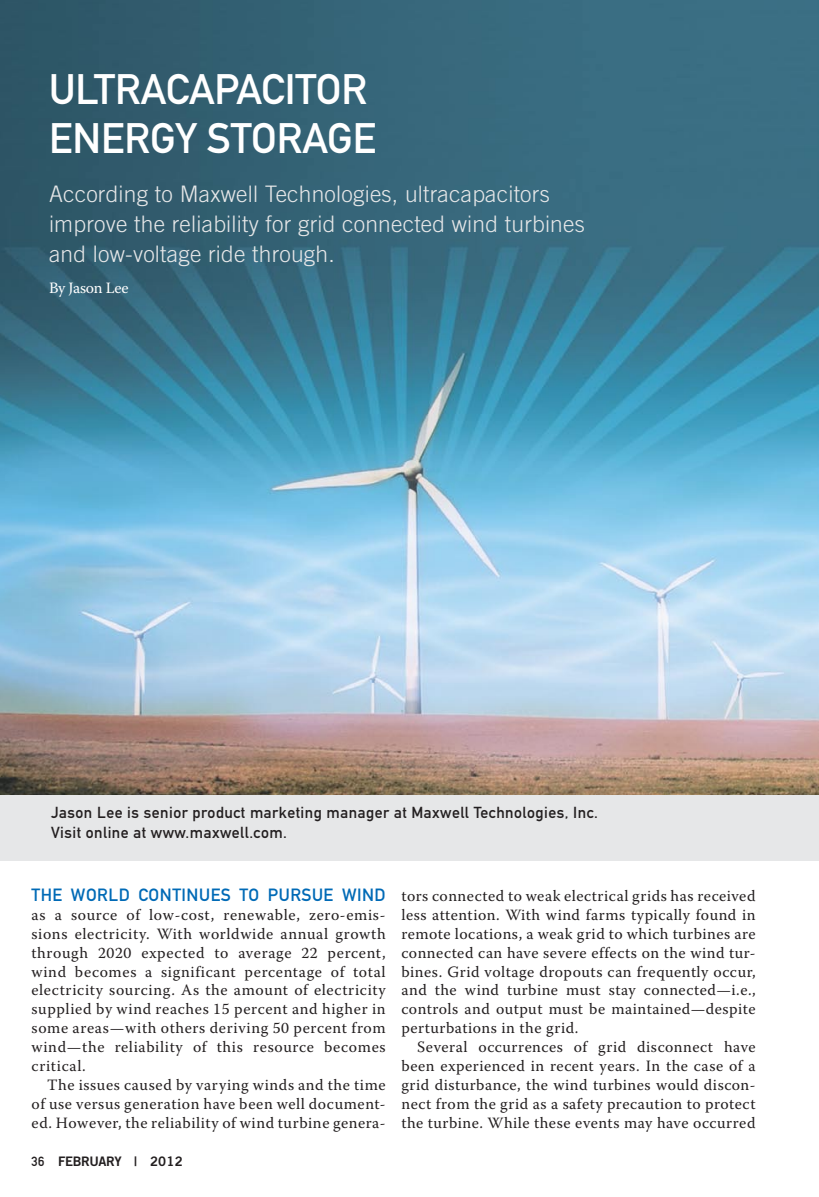
<style>
.page{position:relative;width:819px;height:1197px;background:#fff}
.page>*{position:absolute;margin:0;border:0;box-sizing:border-box;transform-origin:0 0}
.t1{font:42px/49px "DIN Mittelschrift Alternate";color:#fff}
.t2{font:300 22.75px/30.1px "Trade Gothic";letter-spacing:.01em;color:#e6e7e8}
.t3{font:17.5px "DIN Mittelschrift Alternate";letter-spacing:.03em;color:#006ab6}
.t4{font:15.75px/18.9px "Warnock Pro";letter-spacing:.035em;color:#231f20;text-align:justify}
.t5{font:15.75px/20.1px "DIN Mittelschrift Alternate";letter-spacing:.03em;color:#231f20}
.t6{font:15.75px "Warnock Pro";letter-spacing:-.015em;color:#fff}
.t7{font:13.12px "Trade Gothic Bold Two";letter-spacing:-.03em;color:#231f20}
.s1{font-family:"DIN Mittelschrift Alternate"}
</style>
<div class="page">
<img style="left:0;top:0;width:819px;height:795px">
<div style="left:0;top:795px;width:819px;height:66px;background:#e6e7e8"></div>
<h1 class="t1" style="left:49px;top:65px;width:324px">Ultracapacitor<br>Energy Storage</h1>
<h2 class="t2" style="left:49px;top:178px;width:537px">According to Maxwell Technologies, ultracapacitors improve the reliability for grid connected wind turbines and low-voltage ride through.</h2>
<p class="t6" style="left:49px;top:279px;width:81px">By Jason Lee</p>
<p class="t5" style="left:51px;top:802px;width:548px">Jason Lee is senior product marketing manager at Maxwell Technologies, Inc.<br>Visit online at www.maxwell.com.</p>
<p class="t3" style="left:32px;top:884px;width:179px">The world continues</p>
<p class="t3" style="left:240px;top:884px;width:74px">to pursue</p>
<p class="t3" style="left:342px;top:884px;width:45px">wind</p>
<p class="t4" style="left:31px;top:905px;width:356px">as a source of low-cost, renewable, zero-emis&shy;sions electricity. With worldwide annual growth through 2020 expected to average 22 percent, wind becomes a significant percentage of total electricity sourcing. As the amount of electricity supplied by wind reaches 15 percent and higher in some areas—with others deriving 50 percent from wind—the reliability of this resource becomes critical.</p>
<p class="t4" style="left:31px;top:1075px;width:356px;text-indent:16px">The issues caused by varying winds and the time of use versus generation have been well document&shy;ed. However, the reliability of wind turbine genera-</p>
<p class="t7" style="left:32px;top:1153px;width:153px"><span class="s1">36</span> FEBRUARY | 2012</p>
<p class="t4" style="left:401px;top:886px;width:356px">tors connected to weak electrical grids has received less attention. With wind farms typically found in remote locations, a weak grid to which turbines are connected can have severe effects on the wind tur&shy;bines. Grid voltage dropouts can frequently occur, and the wind turbine must stay connected—i.e., controls and output must be maintained—despite perturbations in the grid.</p>
<p class="t4" style="left:401px;top:1037px;width:356px;text-indent:16px">Several occurrences of grid disconnect have been experienced in recent years. In the case of a grid disturbance, the wind turbines would discon&shy;nect from the grid as a safety precaution to protect the turbine. While these events may have occurred</p>
</div>
